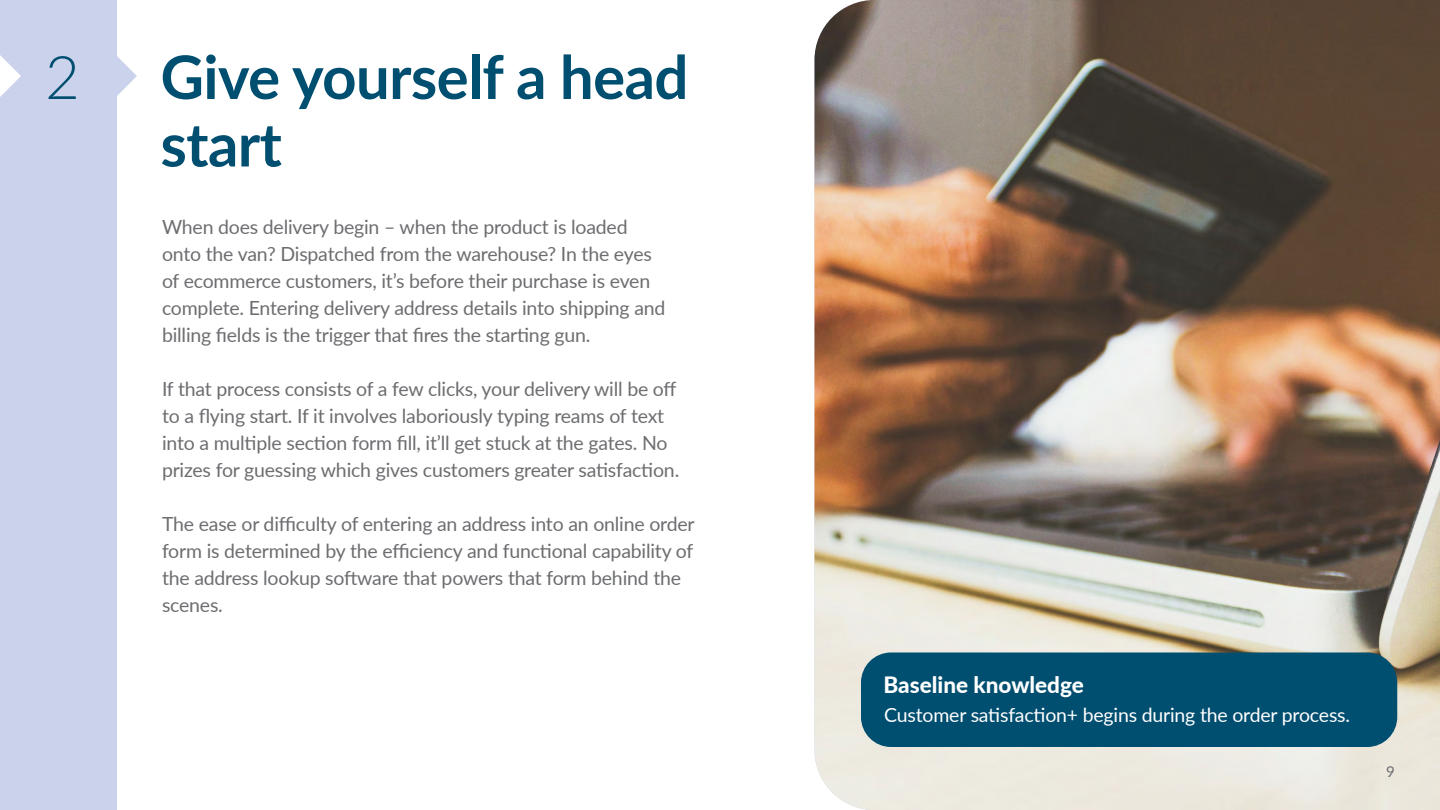
<style>
.page{position:relative;width:1440px;height:810px;background:#fff}
.page>*{position:absolute;margin:0;border:0;box-sizing:border-box;transform-origin:0 0}
.t1{font:700 60px/67.5px "Lato";letter-spacing:-.01em;color:#004e70}
.t2{font:300 60px "Lato";color:#004e70}
.t3{font:800 22.5px "Lato";color:#fff}
.t4{font:19.5px/27px "Lato";letter-spacing:-.01em;color:#6c6d70}
.t5{font:19.5px "Lato";letter-spacing:-.01em;color:#fff}
.t6{font:15px "Lato";color:#6c6d70}
</style>
<div class="page">
<img style="left:814px;top:0;width:626px;height:810px">
<div style="left:861px;top:652px;width:536px;height:95px;background:#004e70;border-radius:30px"></div>
<div style="left:0;top:0;width:116px;height:810px;background:#cad2ec"></div>
<svg style="left:116px;top:55px;width:21px;height:42px"></svg>
<svg style="left:0;top:55px;width:21px;height:42px"></svg>
<p class="t2" style="left:45px;top:36px;width:36px">2</p>
<p class="t1" style="left:160px;top:41px;width:529px">Give yourself a head start</p>
<p class="t4" style="left:162px;top:213px;width:505px">When does delivery begin – when the product is loaded onto the van? Dispatched from the warehouse? In the eyes of ecommerce customers, it’s before their purchase is even complete. Entering delivery address details into shipping and billing fields is the trigger that fires the starting gun.</p>
<p class="t4" style="left:162px;top:375px;width:519px">If that process consists of a few clicks, your delivery will be off to a flying start. If it involves laboriously typing reams of text into a multiple section form fill, it’ll get stuck at the gates. No prizes for guessing which gives customers greater satisfaction.</p>
<p class="t4" style="left:162px;top:510px;width:534px">The ease or difficulty of entering an address into an online order form is determined by the efficiency and functional capability of the address lookup software that powers that form behind the scenes.</p>
<p class="t3" style="left:884px;top:668px;width:202px">Baseline knowledge</p>
<p class="t5" style="left:884px;top:701px;width:467px">Customer satisfaction+ begins during the order process.</p>
<p class="t6" style="left:1386px;top:761px;width:10px">9</p>
</div>
